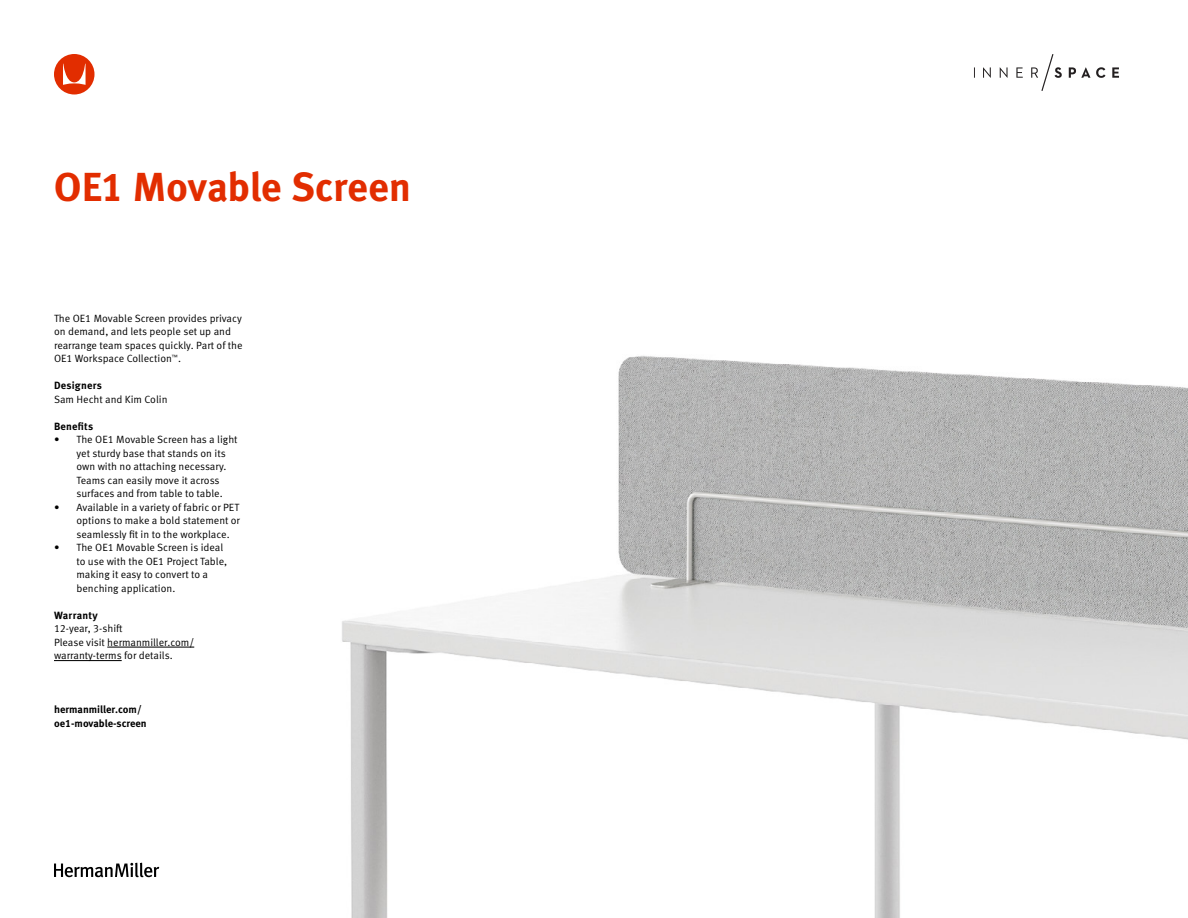
<style>
.page{position:relative;width:1188px;height:918px;background:#fff}
.page>*{position:absolute;margin:0;border:0;box-sizing:border-box;transform-origin:0 0}
.t1{font:700 40.5px "Meta OT";letter-spacing:-.01em;color:#e22d00}
.t2{font:10.5px/13.5px "Meta OT Norm";color:#000}
.t3{font:700 10.5px/13.5px "Meta OT";color:#000}
.t4{font:700 10.5px "Meta OT";letter-spacing:.02em;color:#000}
</style>
<div class="page">
<svg style="left:54px;top:54px;width:41px;height:40px"></svg>
<svg style="left:54px;top:863px;width:105px;height:14px"></svg>
<img style="left:342px;top:356px;width:846px;height:562px">
<hr style="left:107px;top:647px;width:87px;height:1px;background:#000">
<hr style="left:54px;top:660px;width:68px;height:1px;background:#000">
<img style="left:974px;top:55px;width:145px;height:36px">
<h1 class="t1" style="left:54px;top:162px;width:359px">OE1 Movable Screen</h1>
<p class="t2" style="left:54px;top:312px;width:190px">The OE1 Movable Screen provides privacy on demand, and lets people set up and rearrange team spaces quickly. Part of the OE1 Workspace Collection<sup>™</sup>.</p>
<p class="t4" style="left:54px;top:379px;width:49px">Designers</p>
<p class="t2" style="left:54px;top:393px;width:115px">Sam Hecht and Kim Colin</p>
<p class="t3" style="left:54px;top:420px;width:41px">Benefits</p>
<p class="t2" style="left:77px;top:433px;width:163px;text-indent:-23px">• The OE1 Movable Screen has a light yet sturdy base that stands on its own with no attaching necessary.<br>Teams can easily move it across surfaces and from table to table.</p>
<p class="t2" style="left:77px;top:501px;width:165px;text-align:justify;text-indent:-23px">• Available in a variety of fabric or PET options to make a bold statement or seamlessly fit in to the workplace.</p>
<p class="t2" style="left:77px;top:541px;width:152px;text-indent:-23px">• The OE1 Movable Screen is ideal to use with the OE1 Project Table, making it easy to convert to a benching application.</p>
<p class="t3" style="left:54px;top:609px;width:45px">Warranty</p>
<p class="t2" style="left:54px;top:622px;width:142px">12-year, 3-shift<br>Please visit hermanmiller.com/ warranty-terms for details.</p>
<p class="t3" style="left:54px;top:703px;width:94px">hermanmiller.com/ oe1-movable-screen</p>
</div>
